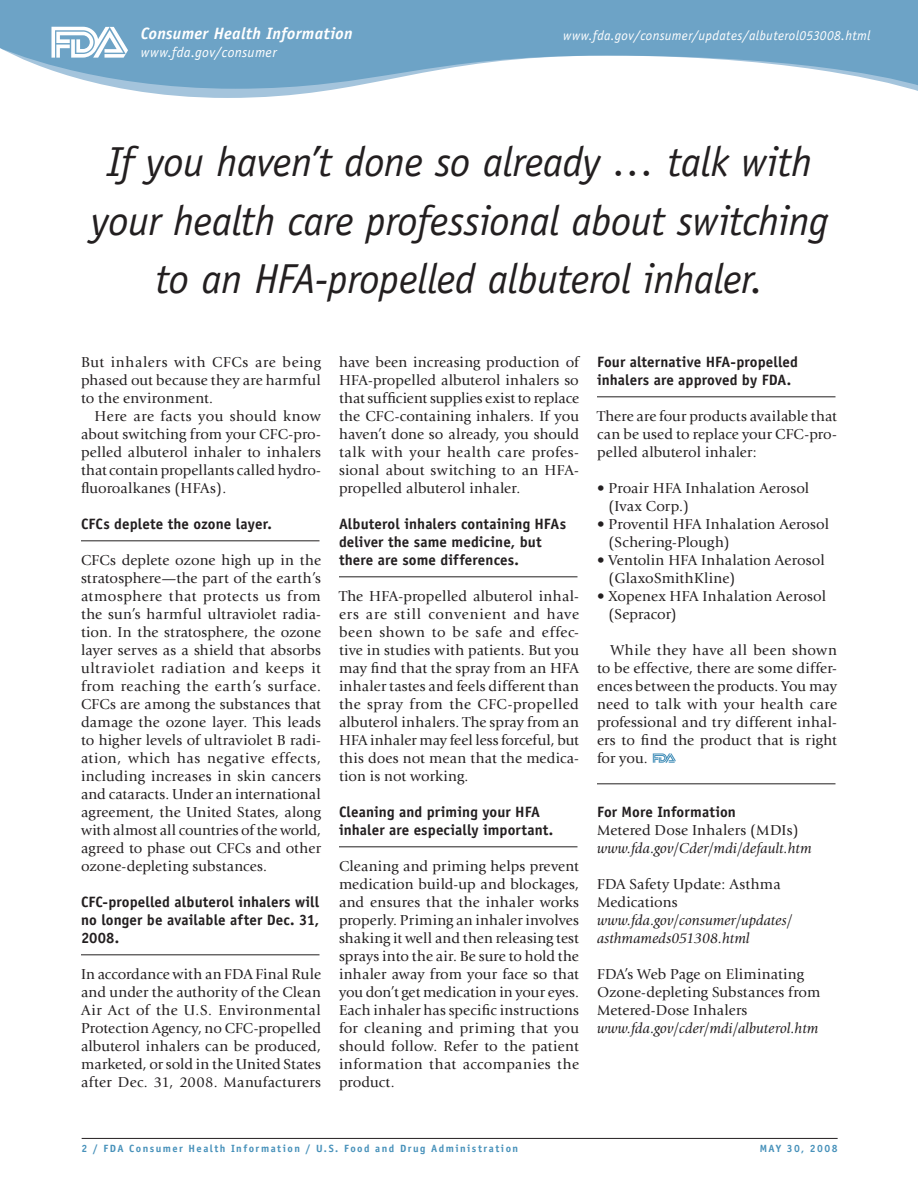
<style>
.page{position:relative;width:918px;height:1188px;background:#fff}
.page>*{position:absolute;margin:0;border:0;box-sizing:border-box;transform-origin:0 0}
.Pull_Quotes_Call-out{font:italic 42px/58.5px "Officina Sans";letter-spacing:-.015em;color:#231f20;text-align:center}
.t1{font:italic 700 16.5px "Officina Sans";letter-spacing:.015em;color:#fff}
.Body_Text{font:15px/18px "Giovanni";letter-spacing:.01em;color:#231f20;text-align:justify}
.Sub-Heads{font:700 15px/18px "Officina Sans";letter-spacing:.005em;color:#231f20}
.Body_Text-2{font:italic 15px/18px "Giovanni";letter-spacing:.005em;color:#231f20}
.Body_Text-3{font:700 15px/18px "Officina Sans";letter-spacing:.005em;color:#231f20}
.t2{font:italic 14.25px "Officina Sans";letter-spacing:.025em;color:#fff}
.t3{font:italic 13.5px "Officina Sans";letter-spacing:.025em;color:#fff}
.t4{font:700 10.5px "Officina Sans";letter-spacing:.14em;color:#4791ba}
.s1{font-style:normal}
</style>
<div class="page">
<svg style="left:125px;top:89px;width:793px;height:9px"></svg>
<svg style="left:0;top:0;width:918px;height:89px;fill:#6da3c6"></svg>
<hr style="left:82px;top:1138px;width:756px;height:1px;background:#231f20">
<svg style="left:51px;top:27px;width:76px;height:31px"></svg>
<hr style="left:339px;top:576px;width:239px;height:1px;background:#231f20">
<hr style="left:339px;top:846px;width:239px;height:1px;background:#231f20">
<hr style="left:597px;top:396px;width:239px;height:1px;background:#231f20">
<svg style="left:653px;top:753px;width:23px;height:10px"></svg>
<hr style="left:597px;top:783px;width:239px;height:1px;background:#231f20">
<hr style="left:81px;top:540px;width:239px;height:1px;background:#231f20">
<hr style="left:81px;top:954px;width:239px;height:1px;background:#231f20">
<p class="t1" style="left:141px;top:23px;width:213px">Consumer Health Information</p>
<p class="t2" style="left:141px;top:44px;width:137px">www.fda.gov/consumer</p>
<p class="t3" style="left:563px;top:28px;width:309px">www.fda.gov/consumer/updates/albuterol053008.html</p>
<p class="Pull_Quotes_Call-out" style="left:91px;top:133px;width:739px">If you haven’t done so already … talk with your health care professional about switching to an HFA-propelled albuterol inhaler.</p>
<p class="Body_Text" style="left:81px;top:353px;width:241px">But inhalers with CFCs are being phased out because they are harmful to the environment.</p>
<p class="Body_Text" style="left:81px;top:407px;width:242px;text-indent:14px">Here are facts you should know about switching from your CFC-pro&shy;pelled albuterol inhaler to inhalers that contain propellants called hydro&shy;fluoroalkanes (HFAs).</p>
<p class="Sub-Heads" style="left:81px;top:515px;width:192px">CFCs deplete the ozone layer.</p>
<p class="Body_Text" style="left:81px;top:551px;width:242px">CFCs deplete ozone high up in the stratosphere—the part of the earth’s atmosphere that protects us from the sun’s harmful ultraviolet radia&shy;tion. In the stratosphere, the ozone layer serves as a shield that absorbs ultraviolet radiation and keeps it from reaching the earth’s surface.<br>CFCs are among the substances that damage the ozone layer. This leads to higher levels of ultraviolet B radi&shy;ation, which has negative effects, including increases in skin cancers and cataracts. Under an international agreement, the United States, along with almost all countries of the world, agreed to phase out CFCs and other ozone-depleting substances.</p>
<p class="Sub-Heads" style="left:81px;top:893px;width:240px;text-align:justify">CFC-propelled albuterol inhalers will no longer be available after Dec. 31, 2008.</p>
<p class="Body_Text" style="left:81px;top:965px;width:241px">In accordance with an FDA Final Rule and under the authority of the Clean Air Act of the U.S. Environmental Protection Agency, no CFC-propelled albuterol inhalers can be produced, marketed, or sold in the United States after Dec. 31, 2008. Manufacturers</p>
<p class="Body_Text" style="left:339px;top:353px;width:242px">have been increasing production of HFA-propelled albuterol inhalers so that sufficient supplies exist to replace the CFC-containing inhalers. If you haven’t done so already, you should talk with your health care profes&shy;sional about switching to an HFA&shy;propelled albuterol inhaler.</p>
<p class="Sub-Heads" style="left:339px;top:515px;width:229px">Albuterol inhalers containing HFAs deliver the same medicine, but there are some differences.</p>
<p class="Body_Text" style="left:339px;top:587px;width:242px">The HFA-propelled albuterol inhal&shy;ers are still convenient and have been shown to be safe and effec&shy;tive in studies with patients. But you may find that the spray from an HFA inhaler tastes and feels different than the spray from the CFC-propelled albuterol inhalers. The spray from an HFA inhaler may feel less forceful, but this does not mean that the medica&shy;tion is not working.</p>
<p class="Sub-Heads" style="left:339px;top:803px;width:216px">Cleaning and priming your HFA inhaler are especially important.</p>
<p class="Body_Text" style="left:339px;top:857px;width:242px">Cleaning and priming helps prevent medication build-up and blockages, and ensures that the inhaler works properly. Priming an inhaler involves shaking it well and then releasing test sprays into the air. Be sure to hold the inhaler away from your face so that you don’t get medication in your eyes.<br>Each inhaler has specific instructions for cleaning and priming that you should follow. Refer to the patient information that accompanies the product.</p>
<p class="Body_Text-3" style="left:597px;top:353px;width:203px">Four alternative HFA-propelled inhalers are approved by FDA.</p>
<p class="Body_Text" style="left:597px;top:407px;width:242px">There are four products available that can be used to replace your CFC-pro&shy;pelled albuterol inhaler:</p>
<p class="Body_Text" style="left:608px;top:479px;width:202px;text-indent:-11px">• Proair HFA Inhalation Aerosol (Ivax Corp.)</p>
<p class="Body_Text" style="left:608px;top:515px;width:222px;text-indent:-11px">• Proventil HFA Inhalation Aerosol (Schering-Plough)</p>
<p class="Body_Text" style="left:608px;top:551px;width:218px;text-indent:-11px">• Ventolin HFA Inhalation Aerosol (GlaxoSmithKline)</p>
<p class="Body_Text" style="left:608px;top:587px;width:219px;text-indent:-11px">• Xopenex HFA Inhalation Aerosol (Sepracor)</p>
<p class="Body_Text" style="left:597px;top:641px;width:242px;text-indent:14px">While they have all been shown to be effective, there are some differ&shy;ences between the products. You may need to talk with your health care professional and try different inhal&shy;ers to find the product that is right for you.</p>
<p class="Sub-Heads" style="left:597px;top:803px;width:141px">For More Information</p>
<p class="Body_Text-2" style="left:597px;top:822px;width:216px"><span class="s1">Metered Dose Inhalers (MDIs) </span>www.fda.gov/Cder/mdi/default.htm</p>
<p class="Body_Text-2" style="left:597px;top:876px;width:196px"><span class="s1">FDA Safety Update: Asthma<br>Medications </span>www.fda.gov/consumer/updates/ asthmameds051308.html</p>
<p class="Body_Text" style="left:597px;top:965px;width:225px;text-align:left">FDA’s Web Page on Eliminating<br>Ozone-depleting Substances from<br>Metered-Dose Inhalers</p>
<p class="Body_Text-2" style="left:597px;top:1020px;width:223px">www.fda.gov/cder/mdi/albuterol.htm</p>
<p class="t4" style="left:82px;top:1142px;width:438px">2 / FDA Consumer Health Information / U.S. Food and Drug Administration</p>
<p class="t4" style="left:760px;top:1142px;width:79px">MAY 30, 2008</p>
</div>
